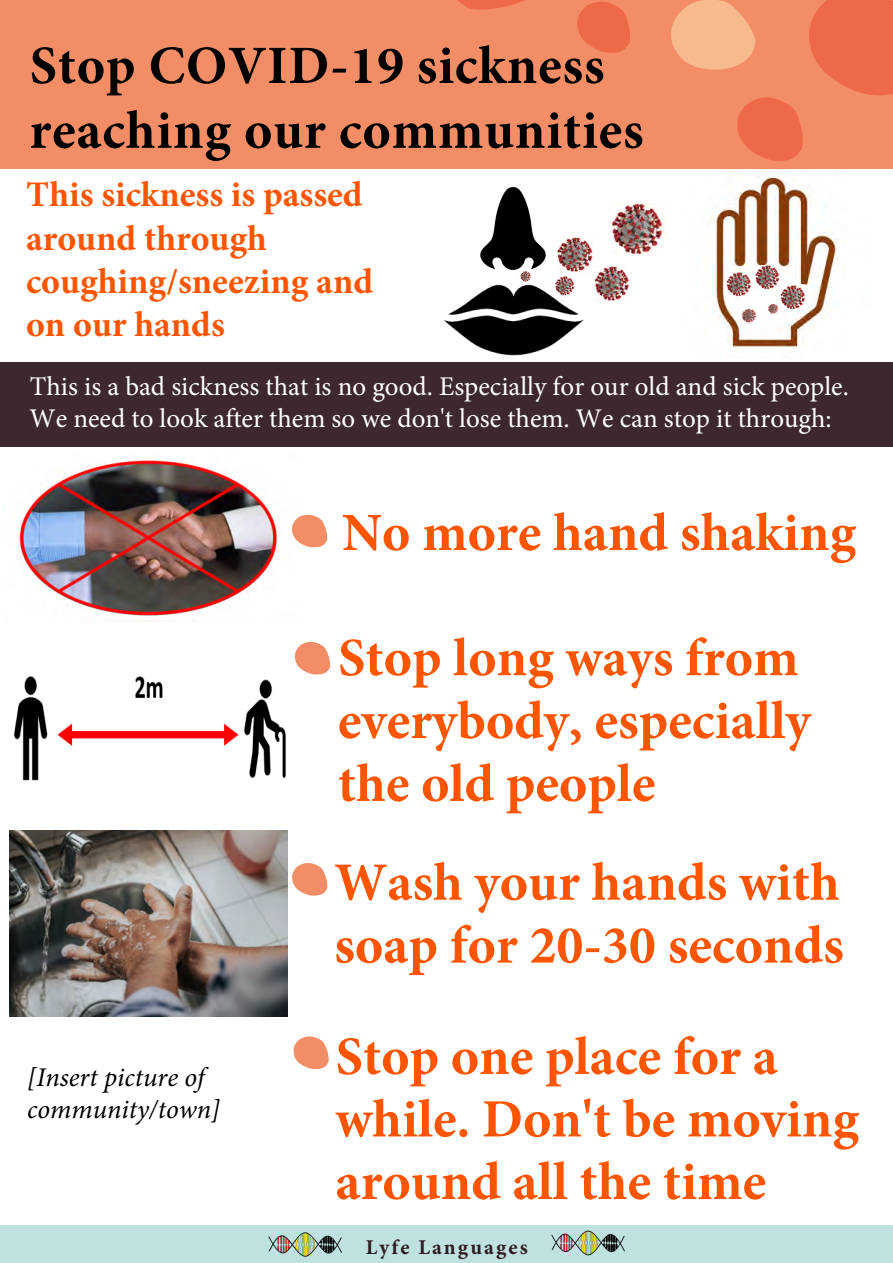
<style>
.page{position:relative;width:893px;height:1263px;background:#fff}
.page>*{position:absolute;margin:0;border:0;box-sizing:border-box;transform-origin:0 0}
.t1{font:700 54px/62.8px "Minion Pro";color:#f50}
.t2{font:700 54px/64.8px "Minion Pro";letter-spacing:.015em;color:#000}
.t3{font:700 36px/43.3px "Minion Pro";color:#f50}
.t4{font:27px/32.4px "Minion Pro";color:#fff}
.t5{font:italic 27px/32.4px "Minion Pro";color:#000}
.t6{font:700 21px "Minion Pro";letter-spacing:.1em;color:#2f1a21}
.s1{font-weight:400;color:#fff}
.s2{color:#fff}
</style>
<div class="page">
<img style="left:13px;top:675px;width:273px;height:106px">
<svg style="left:295px;top:641px;width:35px;height:34px"></svg>
<img style="left:710px;top:169px;width:134px;height:180px">
<img style="left:444px;top:284px;width:140px;height:72px">
<img style="left:480px;top:187px;width:66px;height:95px">
<div style="left:0;top:362px;width:893px;height:85px;background:#3e282f"></div>
<div style="left:0;top:0;width:893px;height:169px;background:#f28d65"></div>
<svg style="left:577px;top:1px;width:53px;height:52px"></svg>
<svg style="left:671px;top:0;width:222px;height:161px"></svg>
<svg style="left:458px;top:0;width:67px;height:10px"></svg>
<div style="left:0;top:1225px;width:893px;height:38px;background:#bfe1e0"></div>
<img style="left:551px;top:1230px;width:74px;height:25px">
<img style="left:268px;top:1232px;width:74px;height:25px">
<img style="left:17px;top:460px;width:261px;height:162px">
<img style="left:9px;top:830px;width:279px;height:186px">
<img style="left:593px;top:267px;width:36px;height:34px">
<img style="left:556px;top:237px;width:38px;height:36px">
<img style="left:609px;top:203px;width:54px;height:52px">
<img style="left:554px;top:276px;width:21px;height:19px">
<svg style="left:520px;top:271px;width:11px;height:10px"></svg>
<img style="left:741px;top:308px;width:17px;height:16px">
<img style="left:754px;top:265px;width:27px;height:25px">
<svg style="left:767px;top:304px;width:12px;height:11px"></svg>
<img style="left:725px;top:273px;width:27px;height:24px">
<img style="left:780px;top:285px;width:26px;height:25px">
<svg style="left:292px;top:514px;width:36px;height:34px"></svg>
<svg style="left:292px;top:863px;width:36px;height:33px"></svg>
<svg style="left:293px;top:1036px;width:36px;height:33px"></svg>
<p class="t2" style="left:29px;top:33px;width:616px">Stop COVID-19 sickness reaching our communities</p>
<p class="t3" style="left:26px;top:172px;width:349px">This sickness is passed around through coughing/sneezing and on our hands<span class="s1">.</span></p>
<p class="t4" style="left:30px;top:370px;width:821px">This is a bad sickness that is no good. Especially for our old and sick people.<br>We need to look after them so we don't lose them. We can stop it through:</p>
<p class="t1" style="left:342px;top:501px;width:534px">No more hand shaking<span class="s2">-</span></p>
<p class="t1" style="left:338px;top:626px;width:474px">Stop long ways from everybody, especially the old people</p>
<p class="t5" style="left:27px;top:1061px;width:195px">[Insert picture of community/town]</p>
<p class="t1" style="left:334px;top:850px;width:511px">Wash your hands with soap for 20-30 seconds</p>
<p class="t1" style="left:335px;top:1025px;width:525px">Stop one place for a while. Don't be moving around all the time</p>
<p class="t6" style="left:366px;top:1232px;width:163px">Lyfe Languages</p>
</div>
